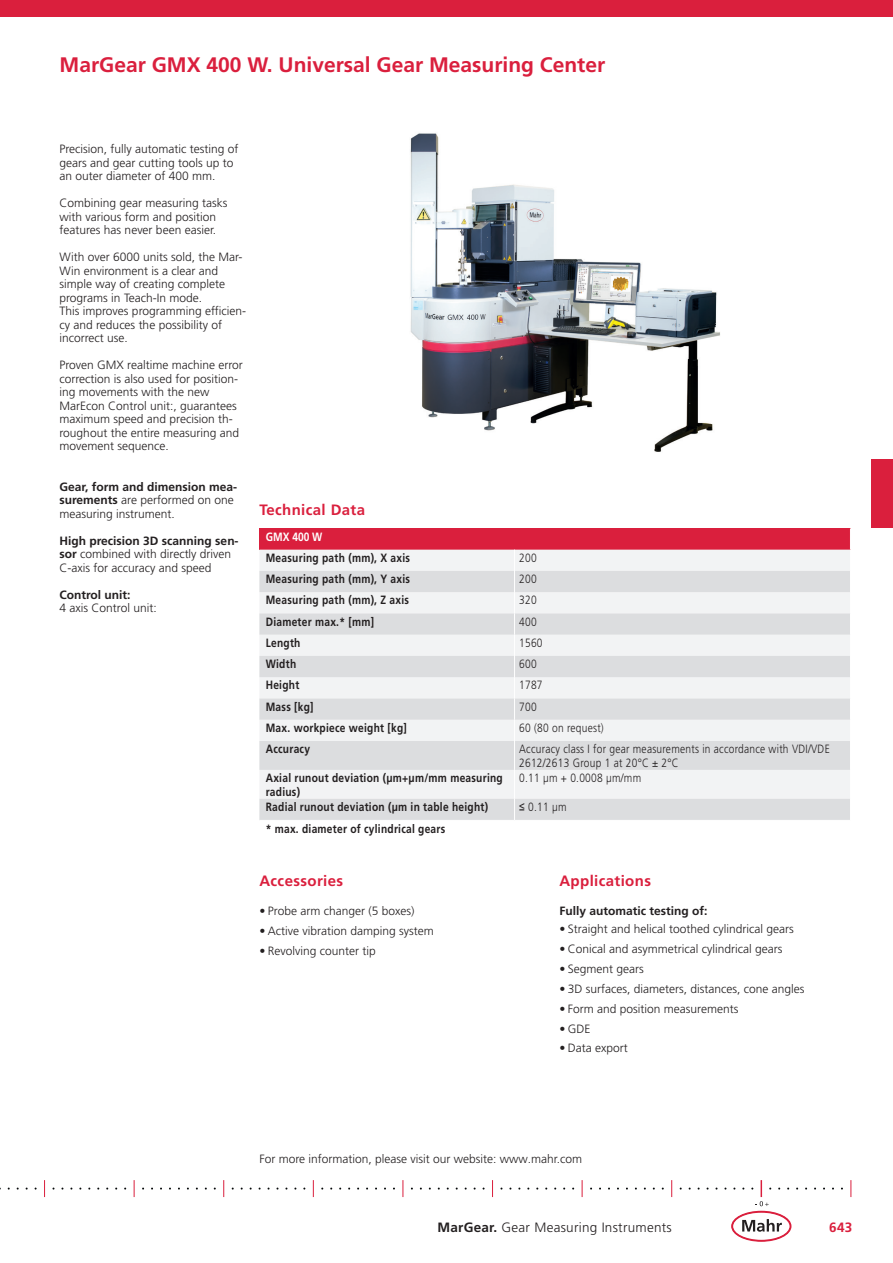
<style>
.page{position:relative;width:893px;height:1263px;background:#fff}
.page>*{position:absolute;margin:0;border:0;box-sizing:border-box;transform-origin:0 0}
.t1{font:700 21px "Frutiger LT Pro";color:#da1f3d}
.t2{font:700 15px "Frutiger LT Pro";letter-spacing:.025em;color:#da1f3d}
.t3{font:300 13.5px "Frutiger LT Pro";letter-spacing:.02em;color:#231f20}
.t4{font:700 13.5px "Frutiger LT Pro";color:#da1f3d}
.t5{font:300 12px/13.5px "Frutiger LT Pro";color:#231f20}
.t6{font:700 12px/13.5px "Frutiger LT Pro";letter-spacing:.025em;color:#231f20;scale:.85 1}
.t7{font:300 12px/13.5px "Frutiger LT Pro";letter-spacing:.025em;color:#231f20;scale:.85 1}
.t8{font:700 12px "Frutiger LT Pro";color:#231f20}
.t9{font:300 12px "Frutiger LT Pro";color:#231f20;scale:.85 1}
.t10{font:700 12px "Frutiger LT Pro";color:#fff;scale:.85 1}
.s1{font-weight:700}
.s2{font-family:"Arial";font-weight:400}
</style>
<div class="page">
<img style="left:410px;top:133px;width:310px;height:319px">
<div style="left:259px;top:528px;width:591px;height:22px;background:#da1f3d"></div>
<div style="left:260px;top:550px;width:590px;height:21px;background:#f2f3f4"></div>
<svg style="left:259px;top:571px;width:591px;height:249px;fill:#dcdddf"></svg>
<svg style="left:514px;top:550px;width:1px;height:270px"></svg>
<div style="left:872px;top:459px;width:21px;height:68px;background:#da1f3d"></div>
<svg style="left:44px;top:1180px;width:1px;height:17px"></svg>
<svg style="left:134px;top:1180px;width:1px;height:17px"></svg>
<svg style="left:223px;top:1180px;width:1px;height:17px"></svg>
<svg style="left:313px;top:1180px;width:1px;height:17px"></svg>
<svg style="left:403px;top:1180px;width:1px;height:17px"></svg>
<svg style="left:492px;top:1180px;width:1px;height:17px"></svg>
<svg style="left:582px;top:1180px;width:1px;height:17px"></svg>
<svg style="left:671px;top:1180px;width:1px;height:17px"></svg>
<svg style="left:724px;top:1180px;width:74px;height:61px"></svg>
<svg style="left:850px;top:1180px;width:1px;height:17px"></svg>
<div style="left:0;top:0;width:893px;height:17px;background:#da1f3d"></div>
<h1 class="t1" style="left:60px;top:52px;width:547px">MarGear GMX 400 W. Universal Gear Measuring Center</h1>
<p class="t5" style="left:60px;top:142px;width:181px">Precision, fully automatic testing of gears and gear cutting tools up to an outer diameter of 400 mm.</p>
<p class="t5" style="left:60px;top:196px;width:170px">Combining gear measuring tasks with various form and position features has never been easier.</p>
<p class="t5" style="left:60px;top:250px;width:188px">With over 6000 units sold, the Mar-<br>Win environment is a clear and simple way of creating complete programs in Teach-In mode.<br>This improves programming efficien&shy;cy and reduces the possibility of incorrect use.</p>
<p class="t5" style="left:60px;top:358px;width:185px">Proven GMX realtime machine error correction is also used for position&shy;ing movements with the new<br>MarEcon Control unit:, guarantees maximum speed and precision th&shy;roughout the entire measuring and movement sequence.</p>
<p class="t5" style="left:60px;top:480px;width:179px"><span class="s1">Gear, form and dimension mea&shy;surements</span> are performed on one measuring instrument.</p>
<p class="t5" style="left:60px;top:534px;width:181px"><span class="s1">High precision 3D scanning sen&shy;sor</span> combined with directly driven<br>C-axis for accuracy and speed</p>
<p class="t8" style="left:60px;top:587px;width:73px">Control unit:</p>
<p class="t5" style="left:60px;top:601px;width:99px">4 axis Control unit:</p>
<p class="t2" style="left:259px;top:501px;width:107px">Technical Data</p>
<p class="t10" style="left:266px;top:529px;width:68px">GMX 400 W</p>
<p class="t6" style="left:266px;top:551px;width:171px">Measuring path (mm), X axis</p>
<p class="t9" style="left:519px;top:551px;width:22px">200</p>
<p class="t6" style="left:266px;top:572px;width:171px">Measuring path (mm), Y axis</p>
<p class="t9" style="left:519px;top:572px;width:22px">200</p>
<p class="t6" style="left:266px;top:593px;width:170px">Measuring path (mm), Z axis</p>
<p class="t9" style="left:519px;top:593px;width:22px">320</p>
<p class="t6" style="left:266px;top:615px;width:129px">Diameter max.* [mm]</p>
<p class="t9" style="left:519px;top:614px;width:22px">400</p>
<p class="t6" style="left:266px;top:636px;width:42px">Length</p>
<p class="t9" style="left:519px;top:636px;width:29px">1560</p>
<p class="t6" style="left:266px;top:657px;width:37px">Width</p>
<p class="t9" style="left:519px;top:657px;width:22px">600</p>
<p class="t6" style="left:266px;top:678px;width:41px">Height</p>
<p class="t9" style="left:519px;top:678px;width:29px">1787</p>
<p class="t6" style="left:266px;top:700px;width:58px">Mass [kg]</p>
<p class="t9" style="left:519px;top:699px;width:22px">700</p>
<p class="t6" style="left:266px;top:721px;width:168px">Max. workpiece weight [kg]</p>
<p class="t7" style="left:519px;top:721px;width:101px">60 (80 on request)</p>
<p class="t6" style="left:266px;top:742px;width:54px">Accuracy</p>
<p class="t7" style="left:519px;top:742px;width:367px">Accuracy class I for gear measurements in accordance with VDI/VDE<br>2612/2613 Group 1 at 20°C ± 2°C</p>
<p class="t6" style="left:266px;top:771px;width:280px">Axial runout deviation (µm+µm/mm measuring radius)</p>
<p class="t7" style="left:519px;top:771px;width:145px">0.11 µm + 0.0008 µm/mm</p>
<p class="t6" style="left:266px;top:800px;width:263px">Radial runout deviation (µm in table height)</p>
<p class="t9" style="left:519px;top:800px;width:57px"><span class="s2">≤</span> 0.11 µm</p>
<p class="t6" style="left:266px;top:822px;width:213px">* max. diameter of cylindrical gears</p>
<p class="t2" style="left:259px;top:872px;width:85px">Accessories</p>
<p class="t5" style="left:259px;top:904px;width:156px">• Probe arm changer (5 boxes)</p>
<p class="t5" style="left:259px;top:924px;width:176px">• Active vibration damping system</p>
<p class="t5" style="left:259px;top:944px;width:118px">• Revolving counter tip</p>
<p class="t2" style="left:559px;top:872px;width:93px">Applications</p>
<p class="t8" style="left:559px;top:904px;width:150px">Fully automatic testing of:</p>
<p class="t5" style="left:559px;top:922px;width:236px">• Straight and helical toothed cylindrical gears</p>
<p class="t5" style="left:559px;top:942px;width:225px">• Conical and asymmetrical cylindrical gears</p>
<p class="t5" style="left:559px;top:962px;width:86px">• Segment gears</p>
<p class="t5" style="left:559px;top:982px;width:247px">• 3D surfaces, diameters, distances, cone angles</p>
<p class="t5" style="left:559px;top:1002px;width:180px">• Form and position measurements</p>
<p class="t5" style="left:559px;top:1022px;width:33px">• GDE</p>
<p class="t5" style="left:559px;top:1041px;width:70px">• Data export</p>
<p class="t5" style="left:259px;top:1152px;width:324px">For more information, please visit our website: www.mahr.com</p>
<p class="t3" style="left:437px;top:1220px;width:236px"><span class="s1">MarGear.</span> Gear Measuring Instruments</p>
<p class="t4" style="left:829px;top:1220px;width:25px">643</p>
</div>
